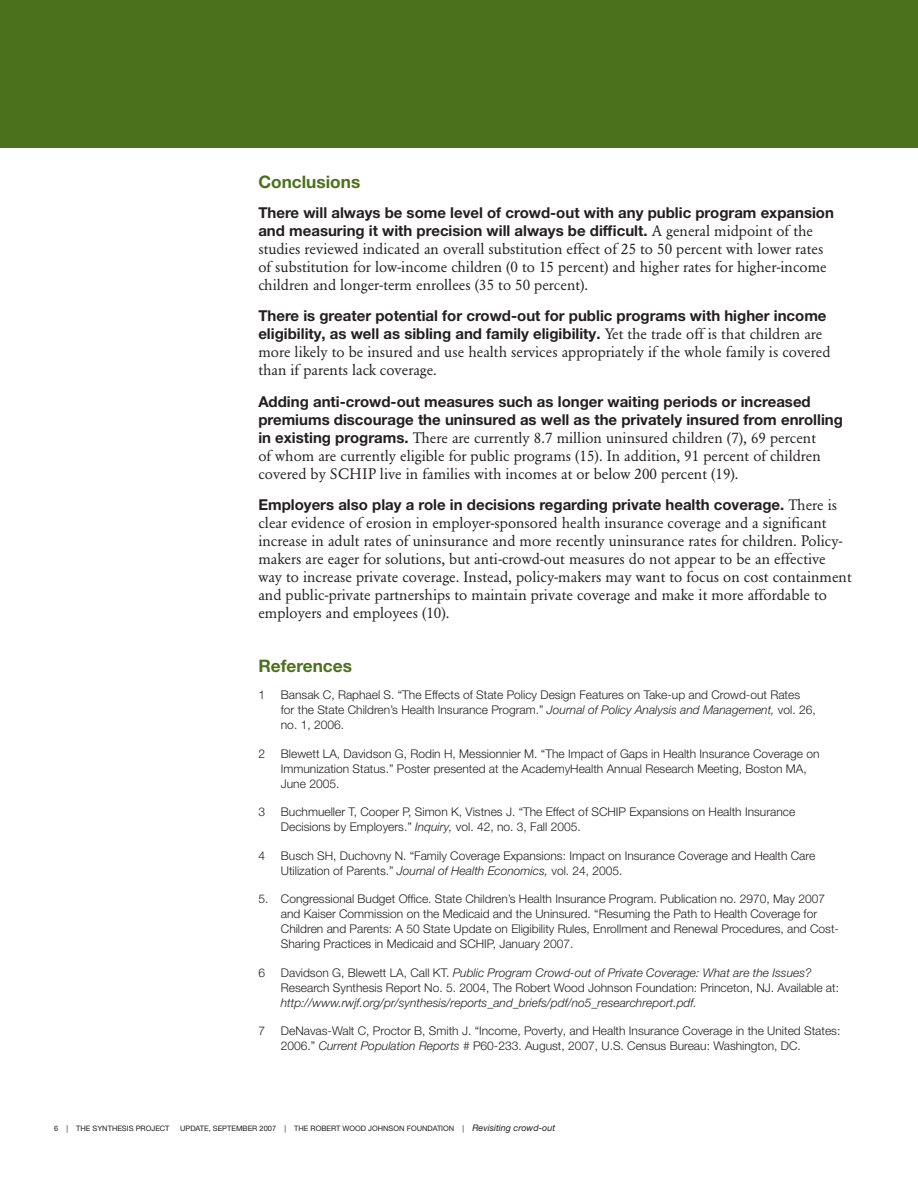
<style>
.page{position:relative;width:918px;height:1188px;background:#fff}
.page>*{position:absolute;margin:0;border:0;box-sizing:border-box;transform-origin:0 0}
._1_Head{font:700 17.25px "Helvetica Neue LT Pro";color:#4b711c}
.text{font:15px/18px "Garamond BE";color:#231f20}
.Notes{font:300 12px/15px "Helvetica Neue LT Pro";color:#231f20}
.Notes-2{font:italic 300 12px/15px "Helvetica Neue LT Pro";color:#231f20}
.t1{font:7.5px "Helvetica Neue LT Pro";color:#231f20}
.s1{font-family:"Helvetica Neue LT Pro";font-weight:700}
.s2{font-style:italic}
.s3{font-style:normal}
.s4{font-style:italic;font-size:9px}
</style>
<div class="page">
<div style="left:0;top:0;width:918px;height:148px;background:#4b711c"></div>
<p class="_1_Head" style="left:258px;top:171px;width:103px">Conclusions</p>
<p class="text" style="left:258px;top:204px;width:577px"><span class="s1">There will always be some level of crowd-out with any public program expansion and measuring it with precision will always be difficult.</span> A general midpoint of the studies reviewed indicated an overall substitution effect of 25 to 50 percent with lower rates of substitution for low-income children (0 to 15 percent) and higher rates for higher-income children and longer-term enrollees (35 to 50 percent).</p>
<p class="text" style="left:258px;top:307px;width:574px"><span class="s1">There is greater potential for crowd-out for public programs with higher income eligibility, as well as sibling and family eligibility.</span> Yet the trade off is that children are more likely to be insured and use health services appropriately if the whole family is covered than if parents lack coverage.</p>
<p class="text" style="left:258px;top:393px;width:586px"><span class="s1">Adding anti-crowd-out measures such as longer waiting periods or increased premiums discourage the uninsured as well as the privately insured from enrolling in existing programs.</span> There are currently 8.7 million uninsured children (7), 69 percent<br>of whom are currently eligible for public programs (15). In addition, 91 percent of children covered by SCHIP live in families with incomes at or below 200 percent (19).</p>
<p class="text" style="left:258px;top:496px;width:595px"><span class="s1">Employers also play a role in decisions regarding private health coverage.</span> There is clear evidence of erosion in employer-sponsored health insurance coverage and a significant increase in adult rates of uninsurance and more recently uninsurance rates for children. Policy&shy;makers are eager for solutions, but anti-crowd-out measures do not appear to be an effective way to increase private coverage. Instead, policy-makers may want to focus on cost containment and public-private partnerships to maintain private coverage and make it more affordable to employers and employees (10).</p>
<p class="_1_Head" style="left:258px;top:655px;width:95px">References</p>
<p class="Notes" style="left:258px;top:687px;width:8px">1</p>
<p class="Notes" style="left:281px;top:687px;width:536px">Bansak C, Raphael S. “The Effects of State Policy Design Features on Take-up and Crowd-out Rates for the State Children’s Health Insurance Program.” <span class="s2">Journal of Policy Analysis and Management,</span> vol. 26, no. 1, 2006.</p>
<p class="Notes" style="left:258px;top:746px;width:8px">2</p>
<p class="Notes" style="left:281px;top:746px;width:540px">Blewett LA, Davidson G, Rodin H, Messionnier M. “The Impact of Gaps in Health Insurance Coverage on<br>Immunization Status.” Poster presented at the AcademyHealth Annual Research Meeting, Boston MA,<br>June 2005.</p>
<p class="Notes" style="left:258px;top:804px;width:8px">3</p>
<p class="Notes" style="left:281px;top:804px;width:516px">Buchmueller T, Cooper P, Simon K, Vistnes J. “The Effect of SCHIP Expansions on Health Insurance<br>Decisions by Employers.” <span class="s2">Inquiry,</span> vol. 42, no. 3, Fall 2005.</p>
<p class="Notes" style="left:258px;top:848px;width:8px">4</p>
<p class="Notes" style="left:281px;top:848px;width:536px">Busch SH, Duchovny N. “Family Coverage Expansions: Impact on Insurance Coverage and Health Care<br>Utilization of Parents.” <span class="s2">Journal of Health Economics,</span> vol. 24, 2005.</p>
<p class="Notes" style="left:281px;top:891px;width:560px;text-indent:-22px">5. Congressional Budget Office. State Children’s Health Insurance Program. Publication no. 2970, May 2007 and Kaiser Commission on the Medicaid and the Uninsured. “Resuming the Path to Health Coverage for Children and Parents: A 50 State Update on Eligibility Rules, Enrollment and Renewal Procedures, and Cost-Sharing Practices in Medicaid and SCHIP, January 2007.</p>
<p class="Notes" style="left:258px;top:965px;width:8px">6</p>
<p class="Notes-2" style="left:281px;top:965px;width:560px"><span class="s3">Davidson G, Blewett LA, Call KT.</span> Public Program Crowd-out of Private Coverage: What are the Issues?<br><span class="s3">Research Synthesis Report No. 5. 2004, The Robert Wood Johnson Foundation: Princeton, NJ. Available at: </span>http://www.rwjf.org/pr/synthesis/reports_and_briefs/pdf/no5_researchreport.pdf.</p>
<p class="Notes" style="left:258px;top:1023px;width:8px">7</p>
<p class="Notes" style="left:281px;top:1023px;width:561px">DeNavas-Walt C, Proctor B, Smith J. “Income, Poverty, and Health Insurance Coverage in the United States:<br>2006.” <span class="s2">Current Population Reports</span> # P60-233. August, 2007, U.S. Census Bureau: Washington, DC.</p>
<p class="t1" style="left:66px;top:1124px;width:105px">| THE SYNTHESIS PROJECT</p>
<p class="t1" style="left:180px;top:1124px;width:377px">UPDATE, SEPTEMBER 2007 | THE ROBERT WOOD JOHNSON FOUNDATION | <span class="s4">Revisiting crowd-out</span></p>
</div>
